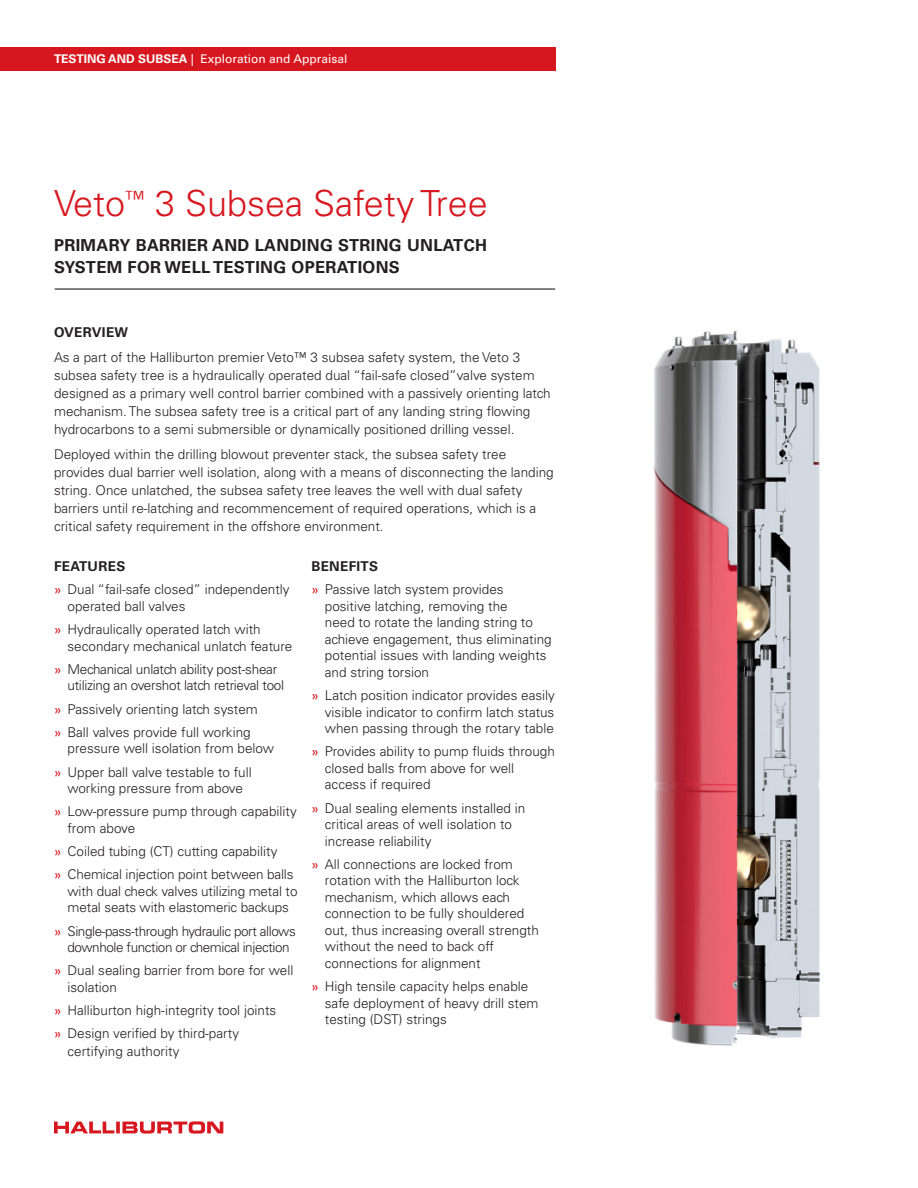
<style>
.page{position:relative;width:918px;height:1188px;background:#fff}
.page>*{position:absolute;margin:0;border:0;box-sizing:border-box;transform-origin:0 0}
.Product_Service_Name{font:300 36px "Univers LT Std";color:#d7171f}
.Subhead{font:700 16.5px "Univers LT Std";letter-spacing:.02em;color:#231f20}
.Body{font:300 13.5px/16.5px "Univers LT Std";color:#231f20}
.Body-2{font:300 13.5px/16.5px "Univers LT Std";letter-spacing:-.03em;color:#231f20;text-align:center}
.Body-3{font:300 13.5px/16.5px "Univers LT Std";letter-spacing:-.02em;color:#231f20}
.Body_Subhead{font:700 13.5px "Univers LT Std";letter-spacing:.025em;color:#231f20}
.t1{font:12px "Univers LT Std";color:#fff}
.t2{font:700 12px "Univers LT Std";color:#fff}
.s1{font-weight:700}
.s2{font-weight:400;color:#d7171f}
</style>
<div class="page">
<svg style="left:54px;top:1121px;width:169px;height:13px"></svg>
<hr style="left:55px;top:288px;width:500px;height:2px;background:#231f20">
<img style="left:653px;top:331px;width:167px;height:715px">
<div style="left:0;top:47px;width:555px;height:23px;background:#d7171f"></div>
<p class="t1" style="left:54px;top:51px;width:313px"><span class="s1">TESTING AND SUBSEA</span>| Level 2 C pability (if a pl c ble)</p>
<p class="t1" style="left:191px;top:51px;width:158px">| Exploration and Appraisal</p>
<p class="t2" style="left:54px;top:51px;width:119px">L VEL 1 CAPABILITY</p>
<p class="Product_Service_Name" style="left:54px;top:182px;width:435px">Veto<sup>™</sup> 3 Subsea Safety Tree</p>
<p class="Subhead" style="left:54px;top:235px;width:434px">PRIMARY BARRIER AND LANDING STRING UNLATCH</p>
<p class="Subhead" style="left:54px;top:258px;width:347px">SYSTEM FOR WELL TESTING OPERATIONS</p>
<p class="Body_Subhead" style="left:54px;top:324px;width:76px">OVERVIEW</p>
<p class="Body" style="left:54px;top:348px;width:498px;line-height:18px">As a part of the Halliburton premier Veto™ 3 subsea safety system, the Veto 3 subsea safety tree is a hydraulically operated dual “fail-safe closed”valve system designed as a primary well control barrier combined with a passively orienting latch mechanism. The subsea safety tree is a critical part of any landing string flowing hydrocarbons to a semi submersible or dynamically positioned drilling vessel.</p>
<p class="Body" style="left:54px;top:445px;width:501px;line-height:18px">Deployed within the drilling blowout preventer stack, the subsea safety tree provides dual barrier well isolation, along with a means of disconnecting the landing string. Once unlatched, the subsea safety tree leaves the well with dual safety barriers until re-latching and recommencement of required operations, which is a critical safety requirement in the offshore environment.</p>
<p class="Body_Subhead" style="left:54px;top:559px;width:73px">FEATURES</p>
<p class="Body" style="left:68px;top:581px;width:224px;text-indent:-14px"><span class="s2">»</span> Dual “fail-safe closed” independently operated ball valves</p>
<p class="Body" style="left:68px;top:621px;width:226px;text-indent:-14px"><span class="s2">»</span> Hydraulically operated latch with secondary mechanical unlatch feature</p>
<p class="Body-3" style="left:68px;top:661px;width:218px;text-indent:-14px"><span class="s2">»</span> Mechanical unlatch ability post-shear utilizing an overshot latch retrieval tool</p>
<p class="Body" style="left:54px;top:701px;width:205px"><span class="s2">»</span> Passively orienting latch system</p>
<p class="Body" style="left:68px;top:724px;width:208px;text-indent:-14px"><span class="s2">»</span> Ball valves provide full working pressure well isolation from below</p>
<p class="Body" style="left:54px;top:764px;width:199px;text-align:center"><span class="s2">»</span> Upper ball valve testable to full working pressure from above</p>
<p class="Body" style="left:68px;top:803px;width:231px;text-indent:-14px"><span class="s2">»</span> Low-pressure pump through capability from above</p>
<p class="Body" style="left:54px;top:843px;width:225px"><span class="s2">»</span> Coiled tubing (CT) cutting capability</p>
<p class="Body" style="left:68px;top:866px;width:232px;text-indent:-14px"><span class="s2">»</span> Chemical injection point between balls with dual check valves utilizing metal to metal seats with elastomeric backups</p>
<p class="Body-2" style="left:54px;top:923px;width:243px"><span class="s2">»</span> Single-pass-through hydraulic port allows downhole function or chemical injection</p>
<p class="Body" style="left:68px;top:962px;width:227px;text-indent:-14px"><span class="s2">»</span> Dual sealing barrier from bore for well isolation</p>
<p class="Body" style="left:54px;top:1002px;width:224px"><span class="s2">»</span> Halliburton high-integrity tool joints</p>
<p class="Body" style="left:68px;top:1025px;width:173px;line-height:18px;text-indent:-14px"><span class="s2">»</span> Design verified by third-party certifying authority</p>
<p class="Body_Subhead" style="left:311px;top:559px;width:68px">BENEFITS</p>
<p class="Body" style="left:325px;top:581px;width:228px;text-indent:-14px"><span class="s2">»</span> Passive latch system provides positive latching, removing the<br>need to rotate the landing string to achieve engagement, thus eliminating potential issues with landing weights and string torsion</p>
<p class="Body" style="left:325px;top:687px;width:232px;text-align:justify;text-indent:-14px"><span class="s2">»</span> Latch position indicator provides easily visible indicator to confirm latch status when passing through the rotary table</p>
<p class="Body" style="left:325px;top:743px;width:232px;text-indent:-14px"><span class="s2">»</span> Provides ability to pump fluids through closed balls from above for well access if required</p>
<p class="Body" style="left:325px;top:800px;width:202px;text-indent:-14px"><span class="s2">»</span> Dual sealing elements installed in critical areas of well isolation to increase reliability</p>
<p class="Body" style="left:325px;top:856px;width:216px;text-indent:-14px"><span class="s2">»</span> All connections are locked from rotation with the Halliburton lock mechanism, which allows each connection to be fully shouldered out, thus increasing overall strength without the need to back off connections for alignment</p>
<p class="Body" style="left:325px;top:978px;width:215px;text-indent:-14px"><span class="s2">»</span> High tensile capacity helps enable safe deployment of heavy drill stem testing (DST) strings</p>
</div>
